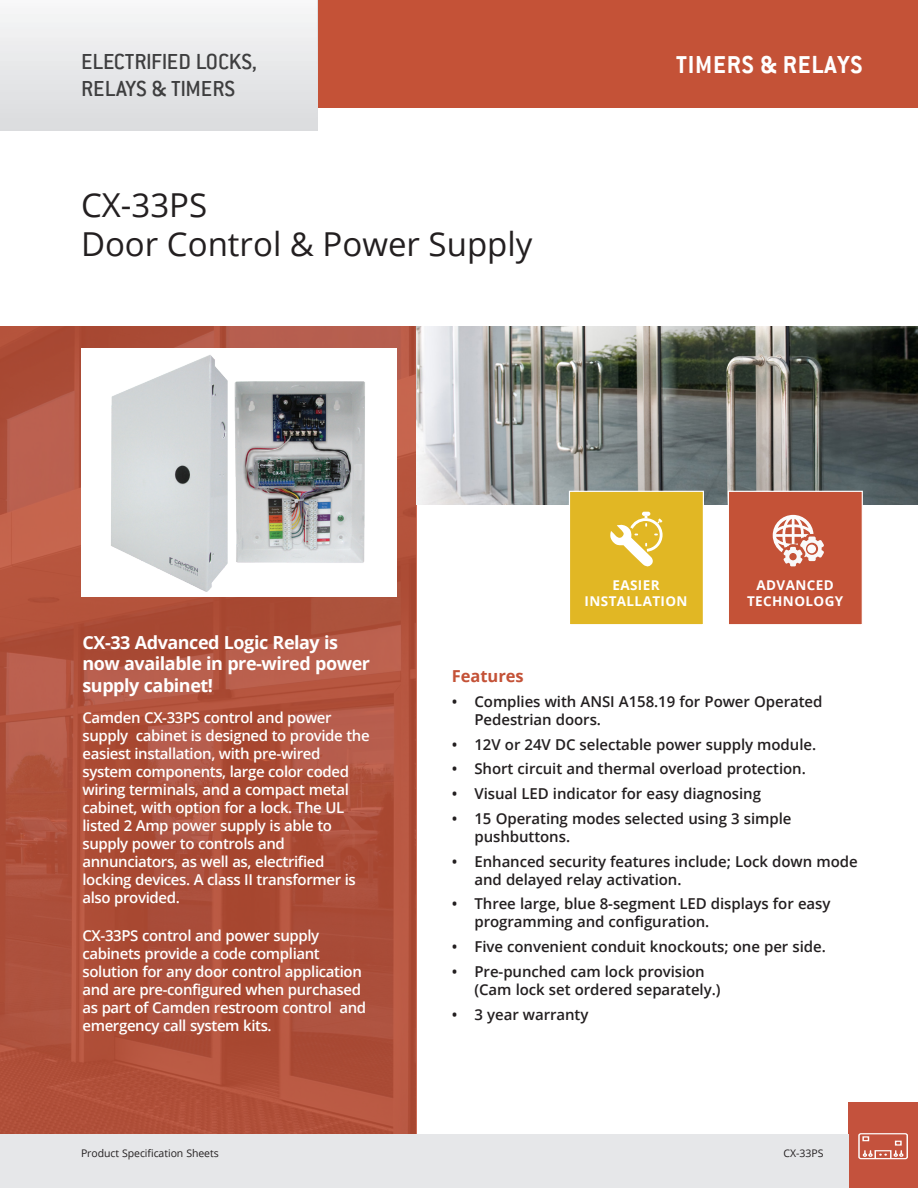
<style>
.page{position:relative;width:918px;height:1188px;background:#fff}
.page>*{position:absolute;margin:0;border:0;box-sizing:border-box;transform-origin:0 0}
.t1{font:33px "Open Sans";color:#231f20}
.N-SS-H_Top_page{font:700 27px "Conduit ITC";letter-spacing:.03em;color:#fff}
.H-SS-Categories{font:500 24px/27px "Conduit ITC";letter-spacing:-.005em;color:#3e3e3f}
.N-SS-Body_Text{font:700 18px/21.6px "Open Sans";letter-spacing:-.025em;color:#fff}
._2018-FeatureBullets{font:700 16.5px "Open Sans";letter-spacing:-.005em;color:#c45237}
.N-SS-Body_Text-2{font:600 15px/18px "Open Sans";letter-spacing:-.025em;color:#fff}
._2018-FeatureBullets-2{font:600 15px/18px "Open Sans";letter-spacing:-.005em;color:#231f20}
.Body{font:700 13.5px/16.5px "Open Sans";letter-spacing:.03em;color:#fff;text-align:center}
.feature_bullets_v1{font:10.5px "Open Sans";letter-spacing:-.005em;color:#231f20}
</style>
<div class="page">
<svg style="left:0;top:326px;width:417px;height:808px;background:#af513c"></svg>
<div style="left:19px;top:0;width:899px;height:108px;background:#c45237"></div>
<img style="left:0;top:0;width:317px;height:131px">
<img style="left:416px;top:326px;width:502px;height:178px">
<div style="left:81px;top:348px;width:316px;height:249px;background:#fff"></div>
<img style="left:111px;top:355px;width:254px;height:237px">
<div style="left:569px;top:491px;width:135px;height:134px;background:#e1b724;border:1px solid #fff"></div>
<div style="left:728px;top:491px;width:135px;height:134px;background:#c45237;border:1px solid #fff"></div>
<svg style="left:773px;top:515px;width:51px;height:51px"></svg>
<svg style="left:610px;top:512px;width:53px;height:55px"></svg>
<div style="left:849px;top:1103px;width:69px;height:85px;background:#c4523d"></div>
<div style="left:0;top:1134px;width:849px;height:54px;background:#e6e7e9"></div>
<div style="left:858px;top:1133px;width:50px;height:26px;border:1px solid #fff;border-radius:2px"></div>
<svg style="left:862px;top:1136px;width:7px;height:5px"></svg>
<svg style="left:894px;top:1141px;width:9px;height:16px"></svg>
<svg style="left:863px;top:1151px;width:10px;height:6px"></svg>
<div style="left:875px;top:1150px;width:16px;height:9px;border:1px solid #fff"></div>
<svg style="left:879px;top:1154px;width:8px;height:2px"></svg>
<p class="H-SS-Categories" style="left:81px;top:48px;width:178px">ELECTRIFIED LOCKS,<br>RELAYS &amp; TIMERS</p>
<p class="N-SS-H_Top_page" style="left:676px;top:48px;width:188px">TIMERS &amp; RELAYS</p>
<p class="t1" style="left:81px;top:183px;width:128px">CX-33PS</p>
<p class="t1" style="left:81px;top:222px;width:453px">Door Control &amp; Power Supply</p>
<p class="Body" style="left:585px;top:576px;width:105px">EASIER<br>INSTALLATION</p>
<p class="Body" style="left:747px;top:576px;width:98px">ADVANCED<br>TECHNOLOGY</p>
<p class="N-SS-Body_Text" style="left:82px;top:631px;width:289px">CX-33 Advanced Logic Relay is now available in pre-wired power supply cabinet!</p>
<p class="N-SS-Body_Text-2" style="left:82px;top:708px;width:289px">Camden CX-33PS control and power supply cabinet is designed to provide the easiest installation, with pre-wired system components, large color coded wiring terminals, and a compact metal cabinet, with option for a lock. The UL listed 2 Amp power supply is able to supply power to controls and annunciators, as well as, electrified locking devices. A class II transformer is also provided.</p>
<p class="N-SS-Body_Text-2" style="left:82px;top:926px;width:285px">CX-33PS control and power supply cabinets provide a code compliant solution for any door control application and are pre-configured when purchased as part of Camden restroom control and emergency call system kits.</p>
<p class="_2018-FeatureBullets" style="left:452px;top:664px;width:73px">Features</p>
<p class="_2018-FeatureBullets-2" style="left:474px;top:692px;width:349px;text-indent:-22px">• Complies with ANSI A158.19 for Power Operated<br>Pedestrian doors.</p>
<p class="_2018-FeatureBullets-2" style="left:452px;top:735px;width:366px">• 12V or 24V DC selectable power supply module.</p>
<p class="_2018-FeatureBullets-2" style="left:452px;top:760px;width:355px">• Short circuit and thermal overload protection.</p>
<p class="_2018-FeatureBullets-2" style="left:452px;top:784px;width:311px">• Visual LED indicator for easy diagnosing</p>
<p class="_2018-FeatureBullets-2" style="left:474px;top:809px;width:319px;text-indent:-22px">• 15 Operating modes selected using 3 simple pushbuttons.</p>
<p class="_2018-FeatureBullets-2" style="left:474px;top:852px;width:385px;text-indent:-22px">• Enhanced security features include; Lock down mode and delayed relay activation.</p>
<p class="_2018-FeatureBullets-2" style="left:474px;top:895px;width:357px;text-indent:-22px">• Three large, blue 8-segment LED displays for easy programming and configuration.</p>
<p class="_2018-FeatureBullets-2" style="left:452px;top:937px;width:375px">• Five convenient conduit knockouts; one per side.</p>
<p class="_2018-FeatureBullets-2" style="left:452px;top:962px;width:254px">• Pre-punched cam lock provision</p>
<p class="_2018-FeatureBullets-2" style="left:474px;top:980px;width:248px">(Cam lock set ordered separately.)</p>
<p class="_2018-FeatureBullets-2" style="left:452px;top:1005px;width:138px">• 3 year warranty</p>
<p class="feature_bullets_v1" style="left:81px;top:1146px;width:139px">Product Specification Sheets</p>
<p class="feature_bullets_v1" style="left:784px;top:1146px;width:41px">CX-33PS</p>
</div>
